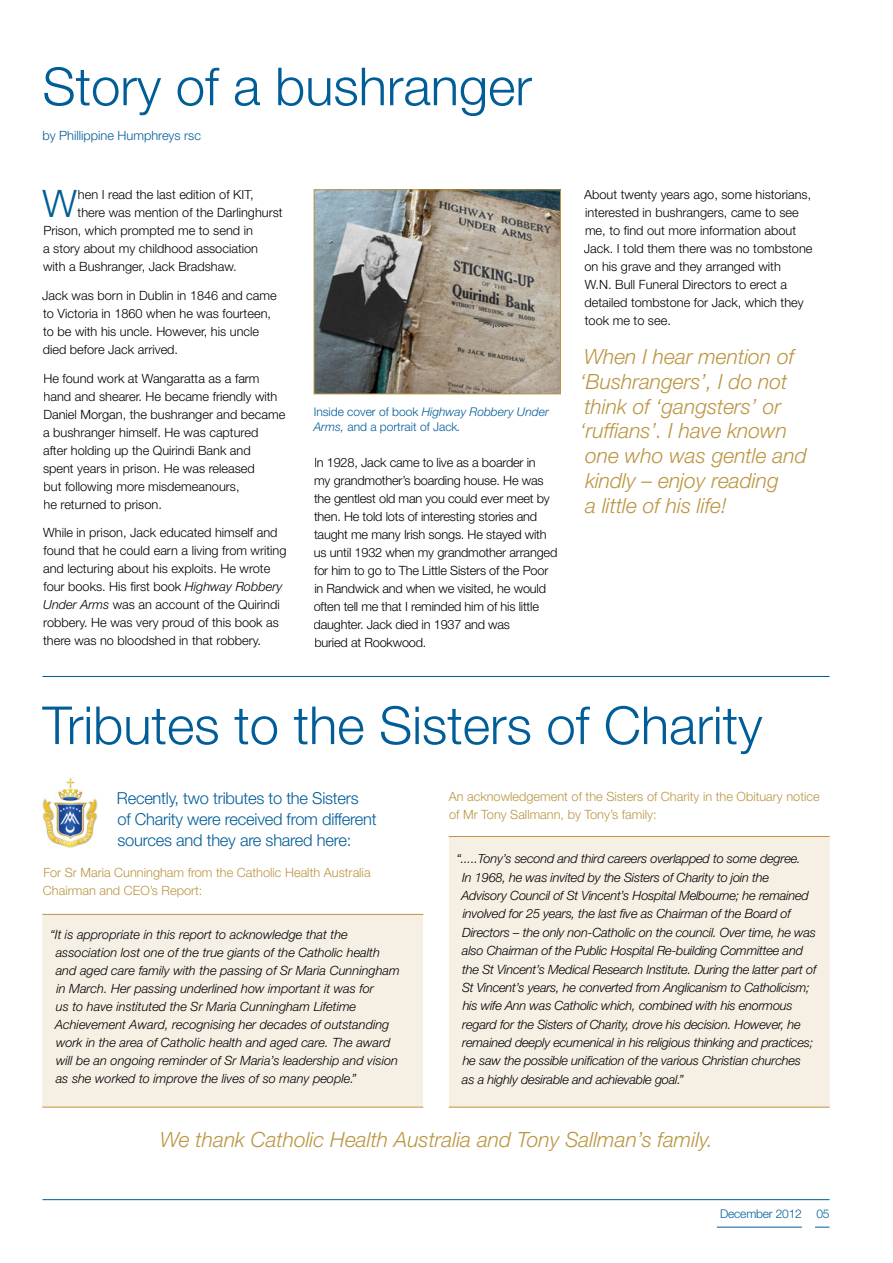
<style>
.page{position:relative;width:893px;height:1263px;background:#fff}
.page>*{position:absolute;margin:0;border:0;box-sizing:border-box;transform-origin:0 0}
.t1{font:300 52.5px "Helvetica Neue LT";color:#005d98}
.t2{font:300 37.95px "Helvetica Neue LT";color:#005d98}
.t3{font:italic 300 21px/24.8px "Helvetica Neue LT";color:#bb9642}
.t4{font:300 16.5px/21px "Helvetica Neue LT";letter-spacing:-.015em;color:#005d98}
.t5{font:300 12.75px/18px "Helvetica Neue LT";color:#000}
.t6{font:italic 300 12.75px/18.5px "Helvetica Neue LT";letter-spacing:-.015em;color:#000}
.t7{font:300 12.75px/18px "Helvetica Neue LT";color:#bb9642}
.t8{font:300 12.75px "Helvetica Neue LT";color:#005d98}
.t9{font:300 12px/15px "Helvetica Neue LT";color:#005d98}
.s1{font-style:italic}
</style>
<div class="page">
<hr style="left:42px;top:1199px;width:787px;height:1px;background:#005d98">
<hr style="left:716px;top:1227px;width:85px;height:1px;background:#005d98">
<svg style="left:815px;top:1227px;width:14px;height:1px"></svg>
<div style="left:449px;top:836px;width:380px;height:271px;background:#f5efe4"></div>
<div style="left:42px;top:915px;width:381px;height:192px;background:#f5efe4"></div>
<img style="left:316px;top:191px;width:243px;height:201px">
<div style="left:314px;top:189px;width:247px;height:205px;border:1px solid #bb9642"></div>
<hr style="left:42px;top:676px;width:787px;height:1px;background:#005d98">
<img style="left:42px;top:778px;width:55px;height:70px">
<hr style="left:42px;top:914px;width:381px;height:1px;background:#bb9642">
<hr style="left:42px;top:1107px;width:381px;height:1px;background:#bb9642">
<hr style="left:449px;top:836px;width:380px;height:1px;background:#bb9642">
<hr style="left:449px;top:1107px;width:380px;height:1px;background:#bb9642">
<h1 class="t1" style="left:42px;top:68px;width:491px">Story of a bushranger</h1>
<p class="t8" style="left:42px;top:131px;width:160px">by Phillippine Humphreys rsc</p>
<h2 class="t2" style="left:42px;top:190px;width:36px">W</h2>
<p class="t5" style="left:78px;top:187px;width:177px">hen I read the last edition of KIT,</p>
<p class="t5" style="left:78px;top:205px;width:206px">there was mention of the Darlinghurst</p>
<p class="t5" style="left:43px;top:223px;width:211px">Prison, which prompted me to send in</p>
<p class="t5" style="left:43px;top:241px;width:216px">a story about my childhood association</p>
<p class="t5" style="left:43px;top:259px;width:195px">with a Bushranger, Jack Bradshaw.</p>
<p class="t5" style="left:42px;top:288px;width:236px">Jack was born in Dublin in 1846 and came to Victoria in 1860 when he was fourteen, to be with his uncle. However, his uncle died before Jack arrived.</p>
<p class="t5" style="left:43px;top:370px;width:244px">He found work at Wangaratta as a farm hand and shearer. He became friendly with Daniel Morgan, the bushranger and became a bushranger himself. He was captured after holding up the Quirindi Bank and<br>spent years in prison. He was released<br>but following more misdemeanours,<br>he returned to prison.</p>
<p class="t5" style="left:43px;top:525px;width:245px">While in prison, Jack educated himself and found that he could earn a living from writing and lecturing about his exploits. He wrote four books. His first book <span class="s1">Highway Robbery Under Arms</span> was an account of the Quirindi robbery. He was very proud of this book as there was no bloodshed in that robbery.</p>
<p class="t9" style="left:314px;top:406px;width:236px">Inside cover of book <span class="s1">Highway Robbery Under<br>Arms,</span> and a portrait of Jack<span class="s1">.</span></p>
<p class="t5" style="left:313px;top:455px;width:245px">In 1928, Jack came to live as a boarder in<br>my grandmother’s boarding house. He was the gentlest old man you could ever meet by then. He told lots of interesting stories and taught me many Irish songs. He stayed with us until 1932 when my grandmother arranged for him to go to The Little Sisters of the Poor in Randwick and when we visited, he would often tell me that I reminded him of his little daughter. Jack died in 1937 and was<br>buried at Rookwood.</p>
<p class="t5" style="left:583px;top:187px;width:230px">About twenty years ago, some historians, interested in bushrangers, came to see me, to find out more information about Jack. I told them there was no tombstone on his grave and they arranged with<br>W.N. Bull Funeral Directors to erect a detailed tombstone for Jack, which they took me to see.</p>
<h3 class="t3" style="left:580px;top:346px;width:228px">When I hear mention of ‘Bushrangers’, I do not think of ‘gangsters’ or ‘ruffians’. I have known one who was gentle and kindly – enjoy reading<br>a little of his life!</h3>
<h1 class="t1" style="left:42px;top:706px;width:721px">Tributes to the Sisters of Charity</h1>
<p class="t4" style="left:117px;top:790px;width:261px">Recently, two tributes to the Sisters<br>of Charity were received from different sources and they are shared here:</p>
<p class="t7" style="left:43px;top:865px;width:329px">For Sr Maria Cunningham from the Catholic Health Australia<br>Chairman and CEO’s Report:</p>
<p class="t6" style="left:55px;top:926px;width:346px;line-height:18px;text-indent:-5px">“It is appropriate in this report to acknowledge that the association lost one of the true giants of the Catholic health and aged care family with the passing of Sr Maria Cunningham in March. Her passing underlined how important it was for<br>us to have instituted the Sr Maria Cunningham Lifetime Achievement Award, recognising her decades of outstanding work in the area of Catholic health and aged care. The award will be an ongoing reminder of Sr Maria’s leadership and vision as she worked to improve the lives of so many people.”</p>
<p class="t7" style="left:448px;top:789px;width:372px">An acknowledgement of the Sisters of Charity in the Obituary notice of Mr Tony Sallmann, by Tony’s family:</p>
<p class="t6" style="left:461px;top:851px;width:356px;text-indent:-5px">“.....Tony’s second and third careers overlapped to some degree.<br>In 1968, he was invited by the Sisters of Charity to join the Advisory Council of St Vincent’s Hospital Melbourne; he remained involved for 25 years, the last five as Chairman of the Board of Directors – the only non-Catholic on the council. Over time, he was also Chairman of the Public Hospital Re-building Committee and the St Vincent’s Medical Research Institute. During the latter part of St Vincent’s years, he converted from Anglicanism to Catholicism; his wife Ann was Catholic which, combined with his enormous regard for the Sisters of Charity, drove his decision. However, he remained deeply ecumenical in his religious thinking and practices; he saw the possible unification of the various Christian churches<br>as a highly desirable and achievable goal.”</p>
<h3 class="t3" style="left:160px;top:1130px;width:554px">We thank Catholic Health Australia and Tony Sallman’s family.</h3>
<p class="t9" style="left:720px;top:1208px;width:111px">December 2012 05</p>
</div>
